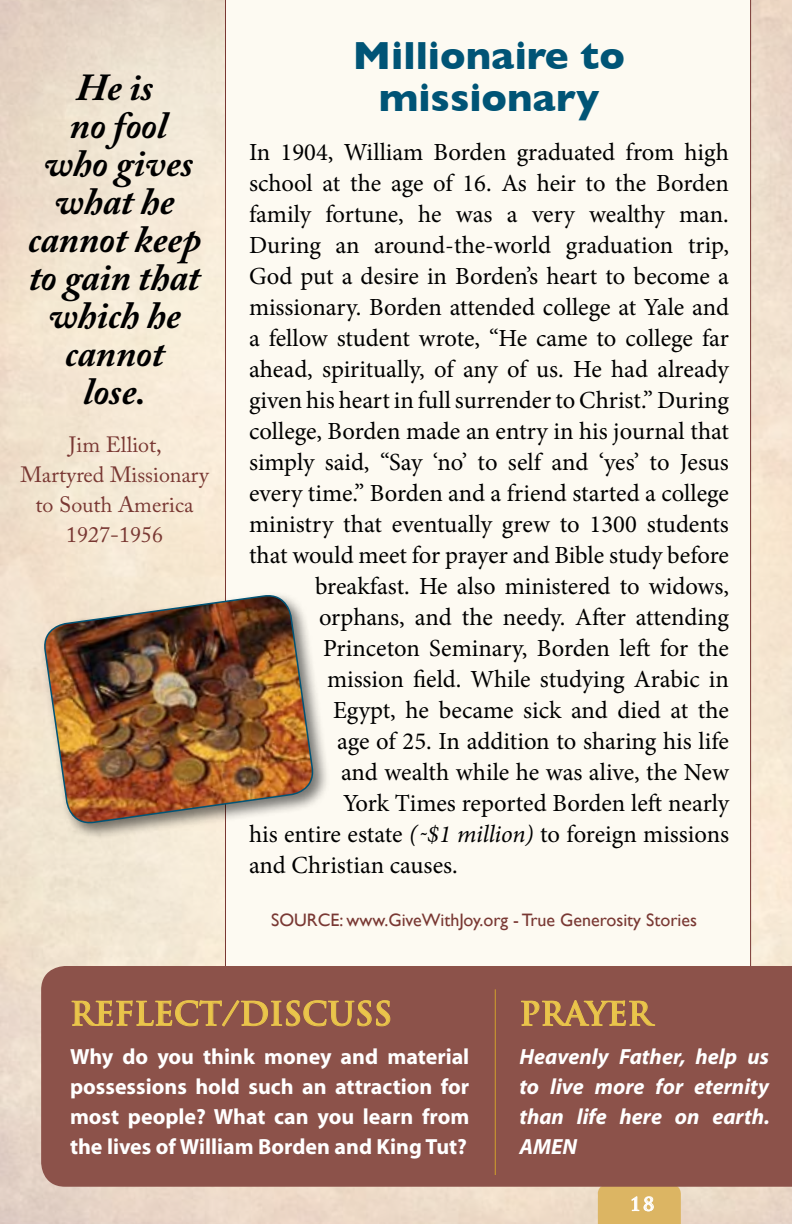
<style>
.page{position:relative;width:792px;height:1224px;background:#fff}
.page>*{position:absolute;margin:0;border:0;box-sizing:border-box;transform-origin:0 0}
.t1{font:700 40px/42px "Gill Sans";color:#005476;text-align:center}
.t2{font:italic 700 38px/38px "Adobe Caslon Pro";color:#000;text-align:center}
.t3{font:700 32px "Trajan";color:#eac54b}
.t4{font:24.6px "Minion Pro";color:#000}
.t5{font:700 22px/30px "Myriad";color:#fff;text-align:justify}
.t6{font:italic 700 22px/30px "Myriad";color:#fff;text-align:justify}
.t7{font:22px/30px "Adobe Caslon Pro";color:#793833;text-align:center}
.t8{font:18px "Gill Sans";color:#793833}
.t9{font:700 18px "Trajan Pro";color:#fff}
.s1{font-style:italic}
</style>
<div class="page">
<svg style="left:598px;top:1187px;width:83px;height:37px;background:#ddb769"></svg>
<div style="left:225px;top:0;width:526px;height:966px;background:#fdfaf2"></div>
<div style="left:39px;top:591px;width:290px;height:249px;background:#000;opacity:.53"></div>
<img style="left:42px;top:593px;width:273px;height:233px">
<div style="left:41px;top:966px;width:751px;height:221px;background:#8c524a"></div>
<svg style="left:71px;top:999px;width:320px;height:47px;background:#965e4a"></svg>
<hr style="left:495px;top:989px;width:1px;height:186px;background:#d1a02c">
<svg style="left:520px;top:999px;width:136px;height:28px;background:#9e694a"></svg>
<h2 class="t2" style="left:28px;top:68px;width:175px">He is<br>no fool<br>who gives what he cannot keep to gain that which he cannot<br>lose.</h2>
<p class="t7" style="left:20px;top:429px;width:190px">Jim Elliot,<br>Martyred Missionary to South America<br>1927-1956</p>
<h1 class="t1" style="left:353px;top:34px;width:274px">Millionaire to missionary</h1>
<p class="t4" style="left:249px;top:136px;width:482px">In 1904, William Borden graduated from high</p>
<p class="t4" style="left:249px;top:167px;width:482px">school at the age of 16. As heir to the Borden</p>
<p class="t4" style="left:249px;top:198px;width:481px">family fortune, he was a very wealthy man.</p>
<p class="t4" style="left:249px;top:229px;width:481px">During an around-the-world graduation trip,</p>
<p class="t4" style="left:249px;top:260px;width:481px">God put a desire in Borden’s heart to become a</p>
<p class="t4" style="left:249px;top:291px;width:482px">missionary. Borden attended college at Yale and</p>
<p class="t4" style="left:249px;top:322px;width:481px">a fellow student wrote, “He came to college far</p>
<p class="t4" style="left:249px;top:353px;width:481px">ahead, spiritually, of any of us. He had already</p>
<p class="t4" style="left:249px;top:384px;width:481px">given his heart in full surrender to Christ.” During</p>
<p class="t4" style="left:249px;top:415px;width:482px">college, Borden made an entry in his journal that</p>
<p class="t4" style="left:249px;top:446px;width:481px">simply said, “Say ‘no’ to self and ‘yes’ to Jesus</p>
<p class="t4" style="left:249px;top:477px;width:482px">every time.” Borden and a friend started a college</p>
<p class="t4" style="left:249px;top:508px;width:481px">ministry that eventually grew to 1300 students</p>
<p class="t4" style="left:249px;top:539px;width:481px">that would meet for prayer and Bible study before</p>
<p class="t4" style="left:315px;top:570px;width:415px">breakfast. He also ministered to widows,</p>
<p class="t4" style="left:319px;top:601px;width:411px">orphans, and the needy. After attending</p>
<p class="t4" style="left:323px;top:632px;width:407px">Princeton Seminary, Borden left for the</p>
<p class="t4" style="left:327px;top:663px;width:404px">mission field. While studying Arabic in</p>
<p class="t4" style="left:333px;top:694px;width:398px">Egypt, he became sick and died at the</p>
<p class="t4" style="left:337px;top:725px;width:393px">age of 25. In addition to sharing his life</p>
<p class="t4" style="left:341px;top:756px;width:389px">and wealth while he was alive, the New</p>
<p class="t4" style="left:343px;top:787px;width:387px">York Times reported Borden left nearly</p>
<p class="t4" style="left:249px;top:818px;width:481px">his entire estate <span class="s1">(˜$1 million)</span> to foreign missions</p>
<p class="t4" style="left:249px;top:849px;width:210px">and Christian causes.</p>
<p class="t8" style="left:271px;top:910px;width:427px">SOURCE: www.GiveWithJoy.org - True Generosity Stories</p>
<h3 class="t3" style="left:70px;top:994px;width:23px">REFLECT</h3>
<h3 class="t3" style="left:222px;top:994px;width:40px">/DISCUSS</h3>
<p class="t5" style="left:70px;top:1043px;width:401px">Why do you think money and material possessions hold such an attraction for most people? What can you learn from the lives of William Borden and King Tut?</p>
<h3 class="t3" style="left:519px;top:994px;width:112px">PRAYER</h3>
<p class="t6" style="left:519px;top:1043px;width:252px">Heavenly Father, help us to live more for eternity than life here on earth.<br>AMEN</p>
<p class="t9" style="left:630px;top:1193px;width:26px">18</p>
</div>
